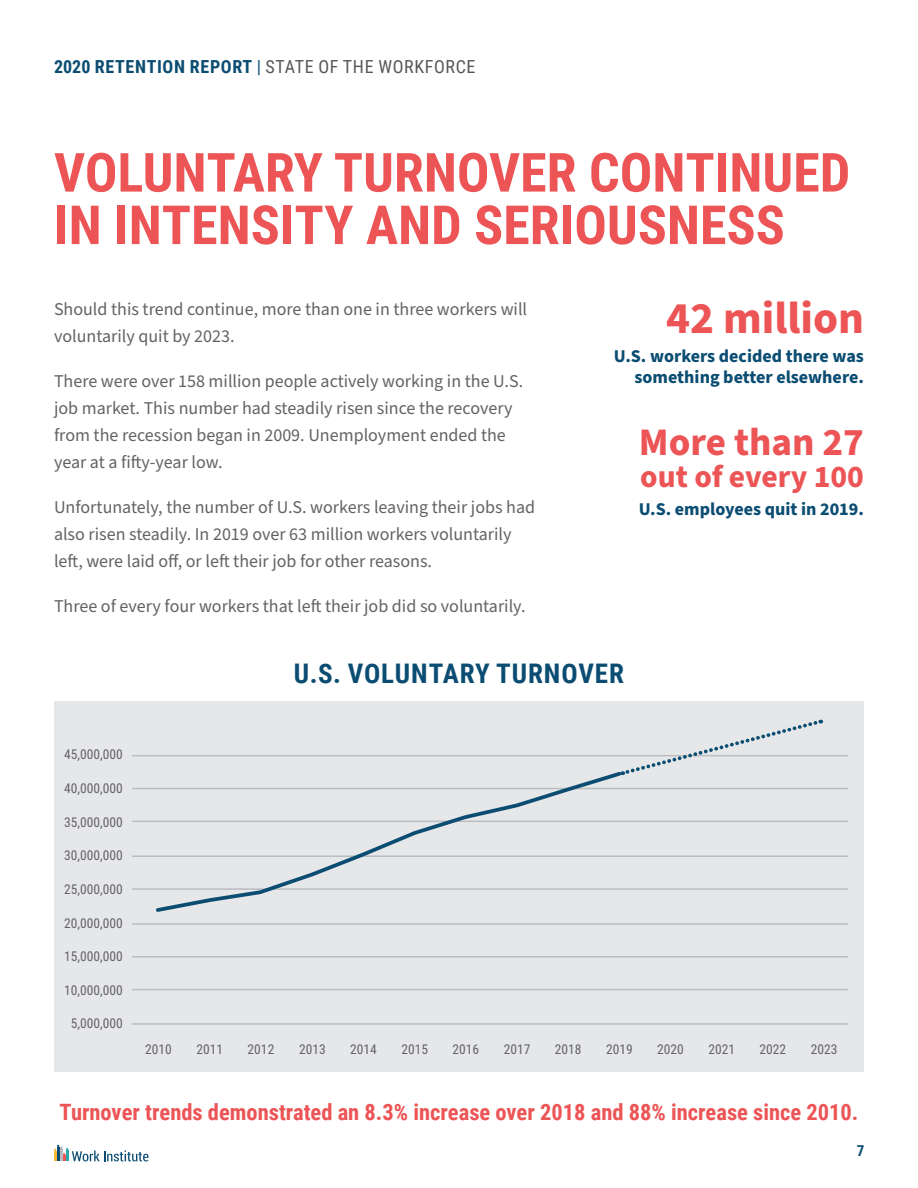
<style>
.page{position:relative;width:918px;height:1188px;background:#fff}
.page>*{position:absolute;margin:0;border:0;box-sizing:border-box;transform-origin:0 0}
.t1{font:700 54px/52.5px "Roboto Condensed";color:#ec5455}
.t2{font:700 45px "Source Sans Pro";color:#ec5455}
.t3{font:700 39px "Source Sans Pro";color:#ec5455}
.t4{font:700 31.5px "Source Sans Pro";color:#ec5455}
.t5{font:700 27px "Roboto Condensed";letter-spacing:.035em;color:#0b4d72}
.t6{font:700 22.5px "Roboto Condensed";color:#ec5455}
.t7{font:18px/27px "Source Sans Pro";color:#636366}
.t8{font:700 18px/21.6px "Source Sans Pro";color:#0b4d72;text-align:right}
.t9{font:700 18px "Roboto Condensed";letter-spacing:.035em;color:#0b4d72}
.t10{font:700 15px "Roboto Condensed";color:#0b4d72}
.t11{font:13.5px "Roboto Condensed";color:#636366}
.s1{font-weight:400}
.s2{font-weight:400;color:#57585a}
</style>
<div class="page">
<svg style="left:54px;top:1145px;width:94px;height:16px"></svg>
<hr style="left:0;top:0;width:1px;height:1188px;background:#ec5455">
<div style="left:54px;top:702px;width:810px;height:370px;background:#e6e7e9"></div>
<hr style="left:132px;top:989px;width:716px;height:1px;background:#bcbdc0">
<hr style="left:132px;top:956px;width:716px;height:2px;background:#bcbdc0">
<hr style="left:132px;top:923px;width:716px;height:2px;background:#bcbdc0">
<hr style="left:132px;top:888px;width:716px;height:2px;background:#bcbdc0">
<hr style="left:132px;top:855px;width:716px;height:2px;background:#bcbdc0">
<hr style="left:132px;top:821px;width:716px;height:1px;background:#bcbdc0">
<hr style="left:132px;top:788px;width:716px;height:1px;background:#bcbdc0">
<hr style="left:132px;top:755px;width:716px;height:1px;background:#bcbdc0">
<hr style="left:131px;top:1023px;width:717px;height:2px;background:#bcbdc0">
<svg style="left:153px;top:771px;width:471px;height:141px"></svg>
<svg style="left:622px;top:719px;width:200px;height:57px"></svg>
<p class="t9" style="left:54px;top:54px;width:423px">2020 RETENTION REPORT <span class="s1">|</span> <span class="s2">STATE OF THE WORKFORCE</span></p>
<h1 class="t1" style="left:54px;top:144px;width:798px">VOLUNTARY TURNOVER CONTINUED<br>IN INTENSITY AND SERIOUSNESS</h1>
<p class="t7" style="left:54px;top:297px;width:475px">Should this trend continue, more than one in three workers will voluntarily quit by 2023.</p>
<p class="t7" style="left:54px;top:369px;width:471px">There were over 158 million people actively working in the U.S. job market. This number had steadily risen since the recovery from the recession began in 2009. Unemployment ended the year at a fifty-year low.</p>
<p class="t7" style="left:54px;top:495px;width:483px">Unfortunately, the number of U.S. workers leaving their jobs had also risen steadily. In 2019 over 63 million workers voluntarily left, were laid off, or left their job for other reasons.</p>
<p class="t7" style="left:54px;top:594px;width:473px">Three of every four workers that left their job did so voluntarily.</p>
<h2 class="t2" style="left:666px;top:288px;width:199px">42 million</h2>
<p class="t8" style="left:614px;top:345px;width:252px">U.S. workers decided there was something better elsewhere.</p>
<h3 class="t3" style="left:639px;top:416px;width:227px">More than 27</h3>
<h3 class="t4" style="left:640px;top:455px;width:225px">out of every 100</h3>
<p class="t8" style="left:639px;top:499px;width:227px">U.S. employees quit in 2019.</p>
<h3 class="t5" style="left:294px;top:654px;width:332px">U.S. VOLUNTARY TURNOVER</h3>
<p class="t11" style="left:64px;top:745px;width:60px">45,000,000</p>
<p class="t11" style="left:64px;top:779px;width:60px">40,000,000</p>
<p class="t11" style="left:64px;top:812px;width:60px">35,000,000</p>
<p class="t11" style="left:64px;top:846px;width:60px">30,000,000</p>
<p class="t11" style="left:64px;top:880px;width:60px">25,000,000</p>
<p class="t11" style="left:64px;top:913px;width:60px">20,000,000</p>
<p class="t11" style="left:64px;top:947px;width:60px">15,000,000</p>
<p class="t11" style="left:64px;top:981px;width:60px">10,000,000</p>
<p class="t11" style="left:71px;top:1014px;width:53px">5,000,000</p>
<p class="t11" style="left:145px;top:1040px;width:28px">2010</p>
<p class="t11" style="left:197px;top:1040px;width:28px">2011</p>
<p class="t11" style="left:248px;top:1040px;width:28px">2012</p>
<p class="t11" style="left:299px;top:1040px;width:28px">2013</p>
<p class="t11" style="left:350px;top:1040px;width:28px">2014</p>
<p class="t11" style="left:401px;top:1040px;width:28px">2015</p>
<p class="t11" style="left:453px;top:1040px;width:28px">2016</p>
<p class="t11" style="left:504px;top:1040px;width:28px">2017</p>
<p class="t11" style="left:555px;top:1040px;width:28px">2018</p>
<p class="t11" style="left:606px;top:1040px;width:28px">2019</p>
<p class="t11" style="left:657px;top:1040px;width:28px">2020</p>
<p class="t11" style="left:709px;top:1040px;width:28px">2021</p>
<p class="t11" style="left:760px;top:1040px;width:28px">2022</p>
<p class="t11" style="left:811px;top:1040px;width:28px">2023</p>
<p class="t6" style="left:60px;top:1096px;width:801px">Turnover trends demonstrated an 8.3% increase over 2018 and 88% increase since 2010.</p>
<p class="t10" style="left:857px;top:1141px;width:9px">7</p>
</div>
